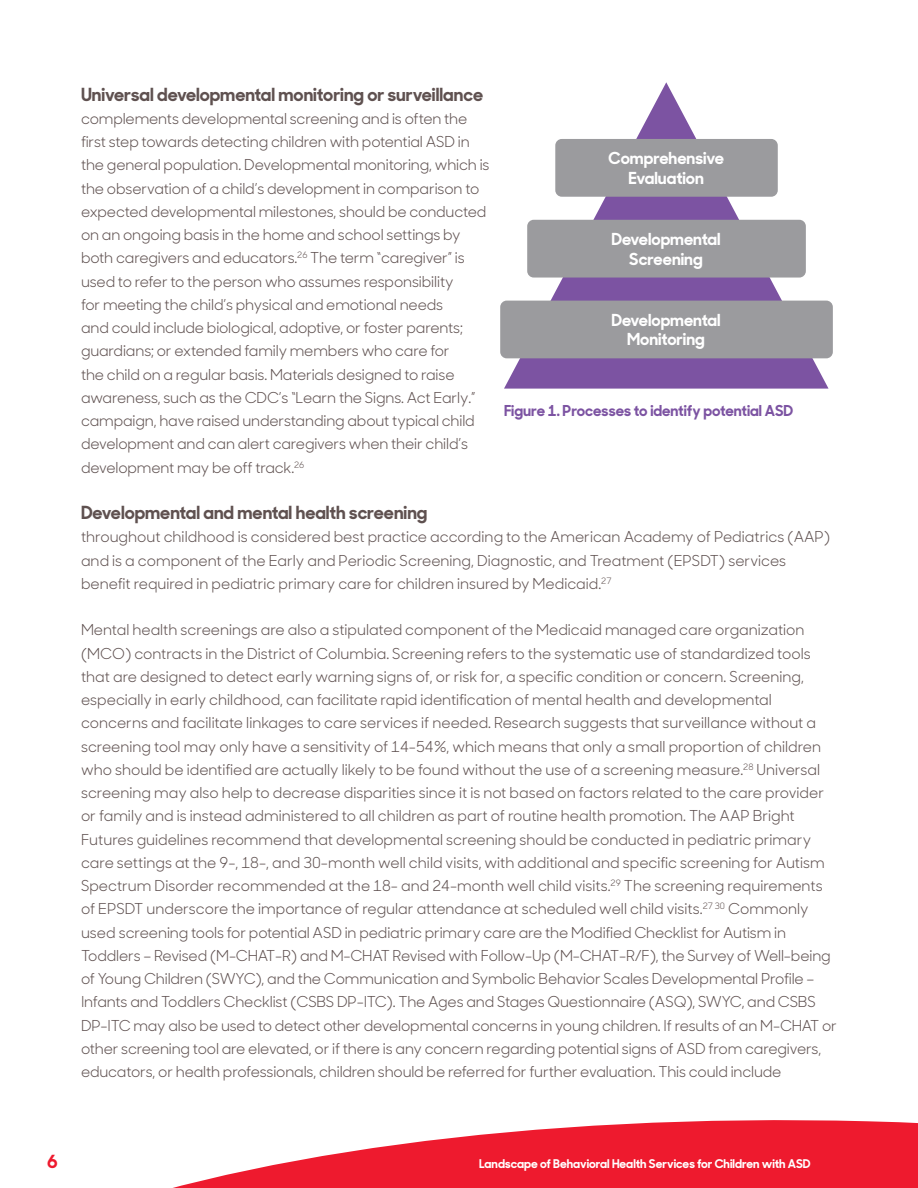
<style>
.page{position:relative;width:918px;height:1188px;background:#fff}
.page>*{position:absolute;margin:0;border:0;box-sizing:border-box;transform-origin:0 0}
.t1{font:700 18px "Sharp Sans Display No 1";color:#5f5150}
.t2{font:700 18px "Sharp Sans Display No 1";color:#ee1a2e}
.t3{font:700 16.5px/19.5px "Sharp Sans Display No 1";color:#fff;text-align:center}
.t4{font:15px/23.2px "Sharp Sans Display No 1";letter-spacing:-.005em;color:#5f5150}
.t5{font:700 15px "Sharp Sans Display No 1";color:#7c53a2}
.t6{font:700 12px "Sharp Sans Display No 1";color:#fff}
</style>
<div class="page">
<svg style="left:173px;top:1120px;width:745px;height:68px;fill:#ee1a2e"></svg>
<svg style="left:504px;top:82px;width:325px;height:307px"></svg>
<div style="left:555px;top:139px;width:223px;height:58px;background:#9b9b9e;border-radius:6px"></div>
<div style="left:527px;top:220px;width:279px;height:58px;background:#9b9b9e;border-radius:6px"></div>
<div style="left:500px;top:301px;width:333px;height:57px;background:#9b9b9e;border-radius:6px"></div>
<p class="t1" style="left:81px;top:79px;width:404px">Universal developmental monitoring or surveillance</p>
<p class="t4" style="left:81px;top:106px;width:410px">complements developmental screening and is often the first step towards detecting children with potential ASD in the general population. Developmental monitoring, which is the observation of a child’s development in comparison to expected developmental milestones, should be conducted on an ongoing basis in the home and school settings by both caregivers and educators.<sup>26</sup> The term “caregiver” is used to refer to the person who assumes responsibility<br>for meeting the child’s physical and emotional needs<br>and could include biological, adoptive, or foster parents; guardians; or extended family members who care for<br>the child on a regular basis. Materials designed to raise awareness, such as the CDC’s “Learn the Signs. Act Early.” campaign, have raised understanding about typical child development and can alert caregivers when their child’s development may be off track.<sup>26</sup></p>
<p class="t1" style="left:81px;top:498px;width:348px">Developmental and mental health screening</p>
<p class="t4" style="left:81px;top:524px;width:751px">throughout childhood is considered best practice according to the American Academy of Pediatrics (AAP) and is a component of the Early and Periodic Screening, Diagnostic, and Treatment (EPSDT) services benefit required in pediatric primary care for children insured by Medicaid.<sup>27</sup></p>
<p class="t4" style="left:81px;top:617px;width:758px">Mental health screenings are also a stipulated component of the Medicaid managed care organization (MCO) contracts in the District of Columbia. Screening refers to the systematic use of standardized tools that are designed to detect early warning signs of, or risk for, a specific condition or concern. Screening, especially in early childhood, can facilitate rapid identification of mental health and developmental concerns and facilitate linkages to care services if needed. Research suggests that surveillance without a screening tool may only have a sensitivity of 14-54%, which means that only a small proportion of children who should be identified are actually likely to be found without the use of a screening measure.<sup>28</sup> Universal screening may also help to decrease disparities since it is not based on factors related to the care provider or family and is instead administered to all children as part of routine health promotion. The AAP Bright Futures guidelines recommend that developmental screening should be conducted in pediatric primary care settings at the 9-, 18-, and 30-month well child visits, with additional and specific screening for Autism Spectrum Disorder recommended at the 18- and 24-month well child visits.<sup>29</sup> The screening requirements of EPSDT underscore the importance of regular attendance at scheduled well child visits.<sup>27</sup> <sup>30</sup> Commonly used screening tools for potential ASD in pediatric primary care are the Modified Checklist for Autism in Toddlers – Revised (M-CHAT-R) and M-CHAT Revised with Follow-Up (M-CHAT-R/F), the Survey of Well-being of Young Children (SWYC), and the Communication and Symbolic Behavior Scales Developmental Profile – Infants and Toddlers Checklist (CSBS DP-ITC). The Ages and Stages Questionnaire (ASQ), SWYC, and CSBS DP-ITC may also be used to detect other developmental concerns in young children. If results of an M-CHAT or other screening tool are elevated, or if there is any concern regarding potential signs of ASD from caregivers, educators, or health professionals, children should be referred for further evaluation. This could include</p>
<p class="t3" style="left:609px;top:147px;width:117px">Comprehensive<br>Evaluation</p>
<p class="t3" style="left:611px;top:228px;width:111px">Developmental<br>Screening</p>
<p class="t3" style="left:611px;top:309px;width:111px">Developmental<br>Monitoring</p>
<p class="t5" style="left:504px;top:398px;width:291px">Figure 1. Processes to identify potential ASD</p>
<p class="t2" style="left:47px;top:1146px;width:12px">6</p>
<p class="t6" style="left:479px;top:1153px;width:333px">Landscape of Behavioral Health Services for Children with ASD</p>
</div>
